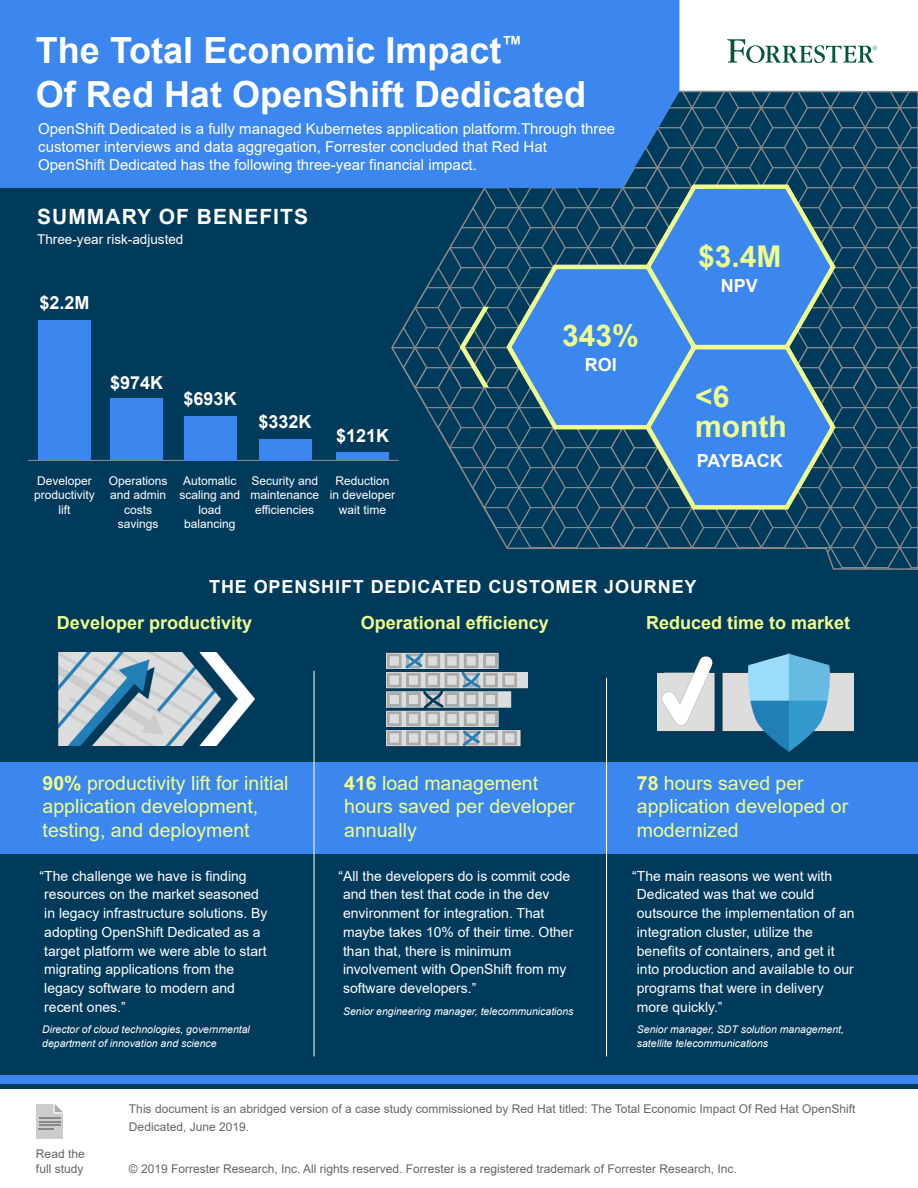
<style>
.page{position:relative;width:918px;height:1188px;background:#fff}
.page>*{position:absolute;margin:0;border:0;box-sizing:border-box;transform-origin:0 0}
.t1{font:700 36px/43.5px "Arial";color:#fff}
.t2{font:700 30px/30px "Arial";color:#eeff8e}
.t3{font:700 21px "Arial";letter-spacing:.05em;color:#fff}
.t4{font:19.5px/23.4px "Arial";color:#eeff8e}
.t5{font:700 18px "Arial";letter-spacing:.05em;color:#fff}
.t6{font:700 18px "Arial";color:#eeff8e}
.t7{font:700 18px "Arial";color:#fff}
.t8{font:15px/18px "Arial";color:#fff}
.t9{font:13.95px/18.8px "Arial";color:#fff}
.t10{font:13.5px "Arial";color:#fff}
.t11{font:12px/18px "Arial";color:#666}
.t12{font:12px/14.4px "Arial";color:#fff;text-align:center}
.t13{font:italic 10.5px/13.5px "Arial";color:#fff}
.s1{font-weight:700}
</style>
<div class="page">
<div style="left:0;top:91px;width:918px;height:998px;background:#003b5c"></div>
<div style="left:0;top:0;width:679px;height:188px;background:#3c87ef"></div>
<svg style="left:727px;top:39px;width:150px;height:24px"></svg>
<div style="left:0;top:1075px;width:918px;height:9px;background:#3c87ef"></div>
<div style="left:610px;top:762px;width:308px;height:92px;background:#3c87ef"></div>
<div style="left:325px;top:762px;width:287px;height:92px;background:#3c87ef"></div>
<div style="left:0;top:762px;width:327px;height:92px;background:#3c87ef"></div>
<svg style="left:392px;top:91px;width:526px;height:478px"></svg>
<svg style="left:36px;top:1104px;width:27px;height:35px"></svg>
<hr style="left:28px;top:460px;width:371px;height:1px;background:#888">
<div style="left:336px;top:452px;width:53px;height:8px;background:#3c87ef"></div>
<div style="left:259px;top:439px;width:52px;height:21px;background:#3c87ef"></div>
<div style="left:184px;top:416px;width:52px;height:44px;background:#3c87ef"></div>
<div style="left:110px;top:398px;width:53px;height:62px;background:#3c87ef"></div>
<div style="left:38px;top:320px;width:53px;height:140px;background:#3c87ef"></div>
<hr style="left:314px;top:671px;width:1px;height:385px;background:#fff">
<hr style="left:606px;top:678px;width:1px;height:378px;background:#fff">
<img style="left:58px;top:653px;width:197px;height:92px">
<img style="left:386px;top:652px;width:141px;height:95px">
<img style="left:657px;top:653px;width:196px;height:99px">
<h1 class="t1" style="left:36px;top:29px;width:552px">The Total Economic Impact<sup>™<br></sup>Of Red Hat OpenShift Dedicated</h1>
<p class="t8" style="left:38px;top:120px;width:578px">OpenShift Dedicated is a fully managed Kubernetes application platform.Through three customer interviews and data aggregation, Forrester concluded that Red Hat<br>OpenShift Dedicated has the following three-year financial impact.</p>
<h3 class="t3" style="left:37px;top:202px;width:272px">SUMMARY OF BENEFITS</h3>
<p class="t10" style="left:37px;top:230px;width:148px">Three-year risk-adjusted</p>
<p class="t5" style="left:39px;top:290px;width:52px">$2.2M</p>
<p class="t5" style="left:110px;top:370px;width:55px">$974K</p>
<p class="t5" style="left:184px;top:386px;width:55px">$693K</p>
<p class="t5" style="left:259px;top:409px;width:55px">$332K</p>
<p class="t5" style="left:336px;top:423px;width:55px">$121K</p>
<p class="t12" style="left:34px;top:473px;width:62px">Developer productivity lift</p>
<p class="t12" style="left:109px;top:473px;width:60px">Operations and admin costs savings</p>
<p class="t12" style="left:179px;top:473px;width:62px">Automatic scaling and load balancing</p>
<p class="t12" style="left:330px;top:473px;width:67px">Reduction in developer wait time</p>
<p class="t12" style="left:250px;top:473px;width:70px">Security and maintenance efficiencies</p>
<h2 class="t2" style="left:562px;top:321px;width:78px">343%</h2>
<p class="t5" style="left:585px;top:352px;width:34px">ROI</p>
<h2 class="t2" style="left:698px;top:242px;width:85px">$3.4M</h2>
<p class="t5" style="left:721px;top:273px;width:39px">NPV</p>
<h2 class="t2" style="left:695px;top:382px;width:93px">&lt;6 month</h2>
<p class="t7" style="left:697px;top:448px;width:88px">PAYBACK</p>
<p class="t5" style="left:209px;top:574px;width:489px">THE OPENSHIFT DEDICATED CUSTOMER JOURNEY</p>
<p class="t6" style="left:57px;top:610px;width:197px">Developer productivity</p>
<p class="t6" style="left:361px;top:610px;width:190px">Operational efficiency</p>
<p class="t6" style="left:646px;top:610px;width:206px">Reduced time to market</p>
<h3 class="t4" style="left:43px;top:771px;width:247px"><span class="s1">90%</span> productivity lift for initial application development, testing, and deployment</h3>
<h3 class="t4" style="left:344px;top:771px;width:232px"><span class="s1">416</span> load management hours saved per developer annually</h3>
<p class="t9" style="left:44px;top:866px;width:225px;text-indent:-5px">“The challenge we have is finding resources on the market seasoned in legacy infrastructure solutions. By adopting OpenShift Dedicated as a target platform we were able to start migrating applications from the legacy software to modern and recent ones.”</p>
<p class="t13" style="left:42px;top:1023px;width:209px">Director of cloud technologies, governmental department of innovation and science</p>
<p class="t9" style="left:343px;top:866px;width:232px;text-indent:-5px">“All the developers do is commit code and then test that code in the dev environment for integration. That maybe takes 10% of their time. Other than that, there is minimum involvement with OpenShift from my software developers.”</p>
<p class="t13" style="left:343px;top:1005px;width:232px">Senior engineering manager, telecommunications</p>
<h3 class="t4" style="left:637px;top:771px;width:213px"><span class="s1">78</span> hours saved per application developed or modernized</h3>
<p class="t9" style="left:637px;top:866px;width:219px;text-indent:-5px">“The main reasons we went with<br>Dedicated was that we could outsource the implementation of an integration cluster, utilize the benefits of containers, and get it into production and available to our programs that were in delivery more quickly.”</p>
<p class="t13" style="left:637px;top:1023px;width:209px">Senior manager, SDT solution management, satellite telecommunications</p>
<p class="t11" style="left:36px;top:1146px;width:50px;line-height:15px">Read the full study</p>
<p class="t11" style="left:129px;top:1099px;width:728px">This document is an abridged version of a case study commissioned by Red Hat titled: The Total Economic Impact Of Red Hat OpenShift<br>Dedicated, June 2019.</p>
<p class="t11" style="left:129px;top:1160px;width:609px">© 2019 Forrester Research, Inc. All rights reserved. Forrester is a registered trademark of Forrester Research, Inc.</p>
</div>
